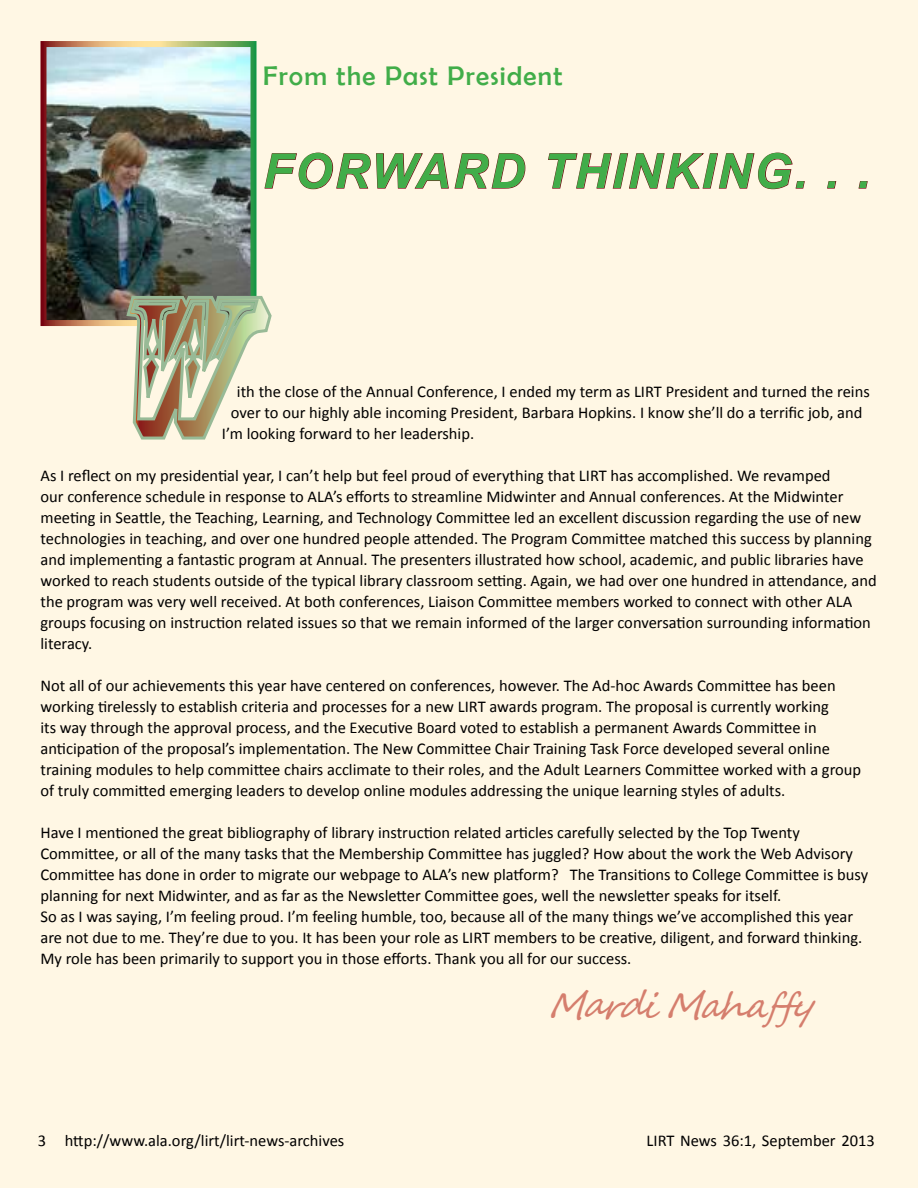
<style>
.page{position:relative;width:918px;height:1188px;background:#fff7e4}
.page>*{position:absolute;margin:0;border:0;box-sizing:border-box;transform-origin:0 0}
.t1{font:italic 700 48px "Arial";letter-spacing:.05em;color:#41ad49}
.t2{font:italic 36px "Segoe Script";color:#d57e6d}
.t3{font:27px "Berlin Sans FB";letter-spacing:.05em;color:#41ad49}
.t4{font:16.5px/21px "Calibri";color:#000}
</style>
<div class="page">
<svg style="left:264px;top:152px;width:262px;height:37px"></svg>
<svg style="left:548px;top:152px;width:257px;height:37px"></svg>
<svg style="left:827px;top:181px;width:10px;height:8px"></svg>
<svg style="left:858px;top:181px;width:10px;height:8px"></svg>
<img style="left:47px;top:48px;width:202px;height:271px">
<svg style="left:124px;top:294px;width:148px;height:146px"></svg>
<h3 class="t3" style="left:263px;top:60px;width:301px">From the Past President</h3>
<h1 class="t1" style="left:263px;top:139px;width:609px">FORWARD THINKING. . .</h1>
<p class="t4" style="left:237px;top:381px;width:634px">ith the close of the Annual Conference, I ended my term as LIRT President and turned the reins</p>
<p class="t4" style="left:231px;top:402px;width:633px">over to our highly able incoming President, Barbara Hopkins. I know she’ll do a terrific job, and</p>
<p class="t4" style="left:222px;top:423px;width:254px">I’m looking forward to her leadership.</p>
<p class="t4" style="left:40px;top:465px;width:838px">As I reflect on my presidential year, I can’t help but feel proud of everything that LIRT has accomplished. We revamped<br>our conference schedule in response to ALA’s efforts to streamline Midwinter and Annual conferences. At the Midwinter meeting in Seattle, the Teaching, Learning, and Technology Committee led an excellent discussion regarding the use of new technologies in teaching, and over one hundred people attended. The Program Committee matched this success by planning and implementing a fantastic program at Annual. The presenters illustrated how school, academic, and public libraries have worked to reach students outside of the typical library classroom setting. Again, we had over one hundred in attendance, and the program was very well received. At both conferences, Liaison Committee members worked to connect with other ALA groups focusing on instruction related issues so that we remain informed of the larger conversation surrounding information literacy.</p>
<p class="t4" style="left:40px;top:675px;width:822px">Not all of our achievements this year have centered on conferences, however. The Ad-hoc Awards Committee has been working tirelessly to establish criteria and processes for a new LIRT awards program. The proposal is currently working<br>its way through the approval process, and the Executive Board voted to establish a permanent Awards Committee in anticipation of the proposal’s implementation. The New Committee Chair Training Task Force developed several online training modules to help committee chairs acclimate to their roles, and the Adult Learners Committee worked with a group of truly committed emerging leaders to develop online modules addressing the unique learning styles of adults.</p>
<p class="t4" style="left:40px;top:822px;width:829px">Have I mentioned the great bibliography of library instruction related articles carefully selected by the Top Twenty Committee, or all of the many tasks that the Membership Committee has juggled? How about the work the Web Advisory Committee has done in order to migrate our webpage to ALA’s new platform? The Transitions to College Committee is busy planning for next Midwinter, and as far as the Newsletter Committee goes, well the newsletter speaks for itself.<br>So as I was saying, I’m feeling proud. I’m feeling humble, too, because all of the many things we’ve accomplished this year are not due to me. They’re due to you. It has been your role as LIRT members to be creative, diligent, and forward thinking.<br>My role has been primarily to support you in those efforts. Thank you all for our success.</p>
<h2 class="t2" style="left:549px;top:976px;width:281px">MardiMahaffy</h2>
<p class="t4" style="left:38px;top:1130px;width:308px">3 http://www.ala.org/lirt/lirt-news-archives</p>
<p class="t4" style="left:647px;top:1130px;width:230px">LIRT News 36:1, September 2013</p>
</div>
